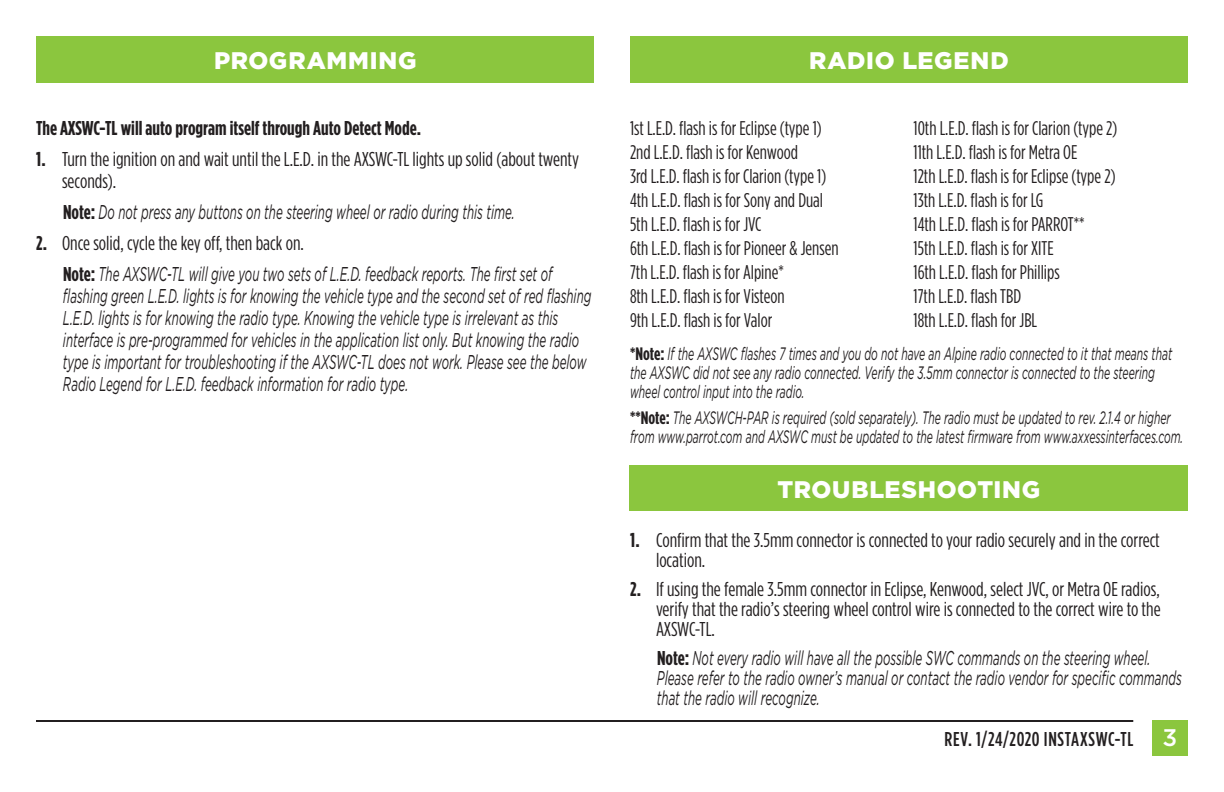
<style>
.page{position:relative;width:1224px;height:792px;background:#fff}
.page>*{position:absolute;margin:0;border:0;box-sizing:border-box;transform-origin:0 0}
.t1{font:900 24px "Gotham";letter-spacing:.03em;color:#fff}
.t2{font:italic 20px/22px "Gotham";color:#231f20;scale:.58 1}
.t3{font:20px/20px "Gotham Condensed";color:#231f20}
.t4{font:700 20px "Gotham Condensed";color:#231f20}
.t5{font:500 20px "Gotham Condensed";letter-spacing:.03em;color:#231f20}
.t6{font:19.8px/24px "Gotham Condensed";color:#231f20}
.t7{font:italic 18px/19px "Gotham";color:#231f20;scale:.58 1}
.s1{font-weight:700}
.s2{font-family:"Gotham Condensed";font-weight:700;font-style:normal}
.s3{font-family:"Gotham";font-size:24px;color:#fff}
</style>
<div class="page">
<div style="left:36px;top:36px;width:1152px;height:46px;background:#8bc63e"></div>
<div style="left:1152px;top:720px;width:36px;height:36px;background:#8bc63e"></div>
<hr style="left:36px;top:720px;width:1097px;height:2px;background:#231f20">
<div style="left:595px;top:35px;width:35px;height:48px;background:#fff"></div>
<div style="left:630px;top:465px;width:558px;height:46px;background:#8bc63e"></div>
<p class="t1" style="left:214px;top:47px;width:204px">PROGRAMMING</p>
<p class="t1" style="left:809px;top:47px;width:201px">RADIO LEGEND</p>
<p class="t4" style="left:36px;top:117px;width:387px">The AXSWC-TL will auto program itself through Auto Detect Mode.</p>
<p class="t3" style="left:62px;top:148px;width:519px;line-height:22px;text-indent:-26px"><span class="s1">1.</span> Turn the ignition on and wait until the L.E.D. in the AXSWC-TL lights up solid (about twenty seconds).</p>
<p class="t2" style="left:63px;top:201px;width:781px"><span class="s2">Note:</span> Do not press any buttons on the steering wheel or radio during this time.</p>
<p class="t3" style="left:36px;top:233px;width:269px"><span class="s1">2.</span> Once solid, cycle the key off, then back on.</p>
<p class="t2" style="left:63px;top:263px;width:913px"><span class="s2">Note:</span> The AXSWC-TL will give you two sets of L.E.D. feedback reports. The first set of flashing green L.E.D. lights is for knowing the vehicle type and the second set of red flashing L.E.D. lights is for knowing the radio type. Knowing the vehicle type is irrelevant as this interface is pre-programmed for vehicles in the application list only. But knowing the radio type is important for troubleshooting if the AXSWC-TL does not work. Please see the below Radio Legend for L.E.D. feedback information for radio type.</p>
<p class="t6" style="left:630px;top:116px;width:210px">1st L.E.D. flash is for Eclipse (type 1)<br>2nd L.E.D. flash is for Kenwood<br>3rd L.E.D. flash is for Clarion (type 1)<br>4th L.E.D. flash is for Sony and Dual 5th L.E.D. flash is for JVC<br>6th L.E.D. flash is for Pioneer &amp; Jensen 7th L.E.D. flash is for Alpine*<br>8th L.E.D. flash is for Visteon<br>9th L.E.D. flash is for Valor</p>
<p class="t6" style="left:914px;top:116px;width:205px">10th L.E.D. flash is for Clarion (type 2)<br>11th L.E.D. flash is for Metra OE<br>12th L.E.D. flash is for Eclipse (type 2)<br>13th L.E.D. flash is for LG<br>14th L.E.D. flash is for PARROT**<br>15th L.E.D. flash is for XITE<br>16th L.E.D. flash for Phillips<br>17th L.E.D. flash TBD<br>18th L.E.D. flash for JBL</p>
<p class="t7" style="left:630px;top:345px;width:936px"><span class="s2">*Note:</span> If the AXSWC flashes 7 times and you do not have an Alpine radio connected to it that means that the AXSWC did not see any radio connected. Verify the 3.5mm connector is connected to the steering wheel control input into the radio.</p>
<p class="t7" style="left:630px;top:408px;width:956px"><span class="s2">**Note:</span> The AXSWCH-PAR is required (sold separately). The radio must be updated to rev. 2.1.4 or higher from www.parrot.com and AXSWC must be updated to the latest firmware from www.axxessinterfaces.com.</p>
<p class="t1" style="left:778px;top:476px;width:264px">TROUBLESHOOTING</p>
<p class="t3" style="left:656px;top:530px;width:505px;text-indent:-26px"><span class="s1">1.</span> Confirm that the 3.5mm connector is connected to your radio securely and in the correct location.</p>
<p class="t3" style="left:656px;top:579px;width:506px;text-align:justify;text-indent:-26px"><span class="s1">2.</span> If using the female 3.5mm connector in Eclipse, Kenwood, select JVC, or Metra OE radios, verify that the radio’s steering wheel control wire is connected to the correct wire to the AXSWC-TL.</p>
<p class="t2" style="left:657px;top:648px;width:907px;line-height:20px"><span class="s2">Note:</span> Not every radio will have all the possible SWC commands on the steering wheel.<br>Please refer to the radio owner’s manual or contact the radio vendor for specific commands that the radio will recognize.</p>
<p class="t5" style="left:945px;top:728px;width:234px">REV. 1/24/2020 INSTAXSWC-TL <span class="s3">3</span></p>
</div>
